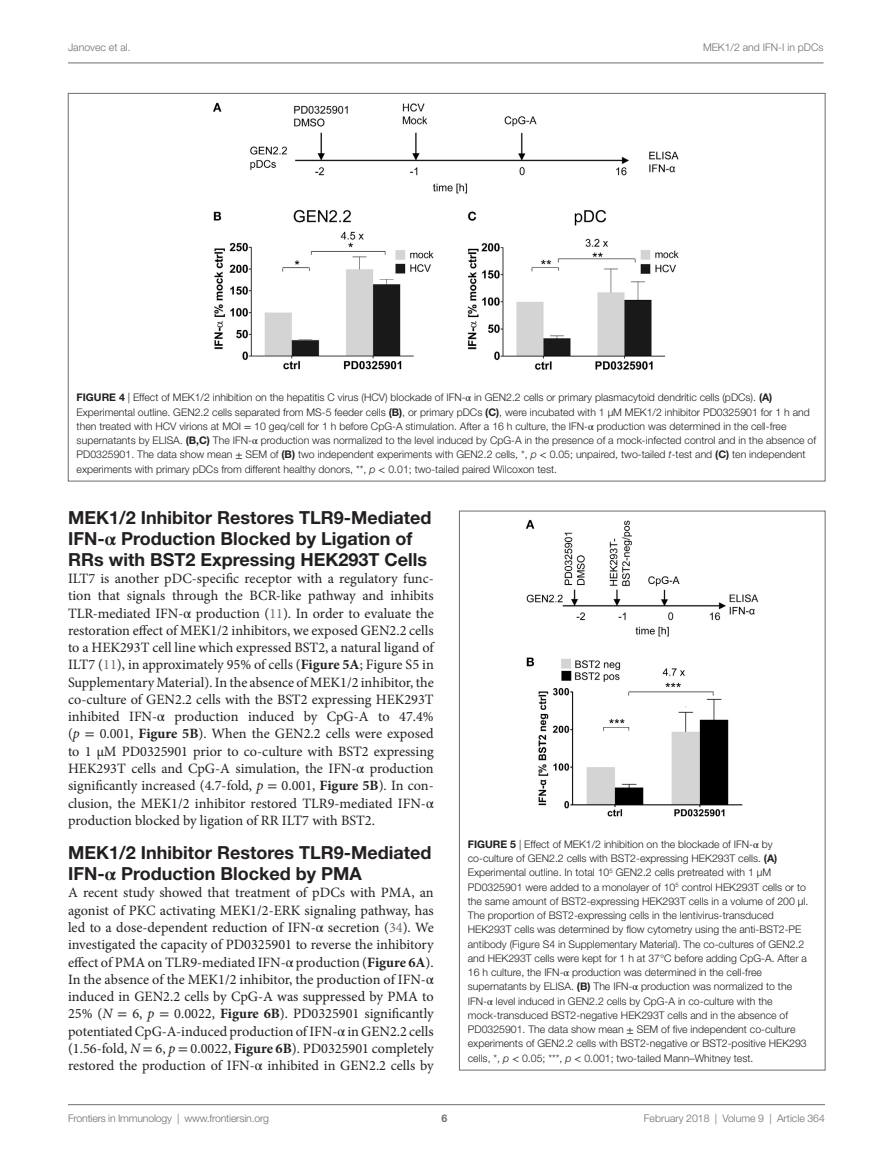
<style>
.page{position:relative;width:893px;height:1170px;background:#fff}
.page>*{position:absolute;margin:0;border:0;box-sizing:border-box;transform-origin:0 0}
.t1{font:700 18px/21px "Helvetica Neue LT Std";color:#231f20}
.t2{font:14.25px/17.2px "Minion Pro";color:#231f20;text-align:justify}
.t3{font:300 10.5px/14.2px "Helvetica Neue LT Std";color:#231f20}
.t4{font:300 10.5px "Helvetica Neue LT Std";color:#6c6d70}
.t5{font:700 10.5px "Helvetica Neue LT Std";color:#6c6d70}
.s1{font-weight:700}
.s2{font-family:"STIX General";font-weight:400}
.s3{font-style:italic}
.s4{font-family:"STIX General"}
.s5{color:#6c6d70}
</style>
<div class="page">
<img style="left:525px;top:519px;width:234px;height:298px">
<img style="left:213px;top:102px;width:466px;height:268px">
<hr style="left:68px;top:63px;width:756px;height:1px;background:#6c6d70">
<hr style="left:68px;top:1104px;width:757px;height:1px;background:#6c6d70">
<p class="t4" style="left:68px;top:41px;width:64px">Janovec et al.</p>
<p class="t4" style="left:703px;top:41px;width:122px">MEK1/2 and IFN-I in pDCs</p>
<p class="t3" style="left:77px;top:390px;width:741px"><span class="s1">FIG URE 4</span> | Effect of MEK1/2 inhibition on the hepatitis C virus (HCV) blockade of IFN-<span class="s2">α</span> in GEN2.2 cells or primary plasmacytoid dendritic cells (pDCs). <span class="s1">(A)<br></span>Experimental outline. GEN2.2 cells separated from MS-5 feeder cells <span class="s1">(B)</span>, or primary pDCs <span class="s1">(C)</span>, were incubated with 1 µM MEK1/2 inhibitor PD0325901 for 1 h and then treated with HCV virions at MOI <span class="s2">=</span> 10 geq/cell for 1 h before CpG-A stimulation. After a 16 h culture, the IFN-<span class="s2">α</span> production was determined in the cell-free supernatants by ELISA. <span class="s1">(B,C)</span> The IFN-<span class="s2">α</span> production was normalized to the level induced by CpG-A in the presence of a mock-infected control and in the absence of PD0325901. The data show mean <span class="s2">±</span> SEM of <span class="s1">(B)</span> two independent experiments with GEN2.2 cells, *, <span class="s3">p</span> <span class="s2">&lt;</span> 0.05; unpaired, two-tailed <span class="s3">t</span>-test and <span class="s1">(C)</span> ten independent experiments with primary pDCs from different healthy donors, **, <span class="s3">p</span> <span class="s2">&lt;</span> 0.01; two-tailed paired Wilcoxon test.</p>
<h1 class="t1" style="left:68px;top:506px;width:365px">MEK1/2 Inhibitor Restores TLR9-Mediated<br>IFN-<span class="s4">α</span> Production Blocked by Ligation of<br>RRs with BST2 Expressing HE K293T Cells</h1>
<p class="t2" style="left:68px;top:570px;width:367px">ILT7 is another pDC-specific receptor with a regulatory func&shy;tion that signals through the BCR-like pathway and inhibits TLR-mediated IFN-<span class="s4">α</span> production (<span class="s5">11</span>). In order to evaluate the restoration effect of MEK1/2 inhibitors, we exposed GEN2.2 cells to a HEK293T cell line which expressed BST2, a natural ligand of ILT7 (<span class="s5">11</span>), in approximately 95% of cells (<span class="s1">Figure 5A</span>; Figure S5 in Supplementary Material). In the absence of MEK1/2 inhibitor, the co-culture of GEN2.2 cells with the BST2 expressing HEK293T inhibited IFN-<span class="s4">α</span> production induced by CpG-A to 47.4% (<span class="s3">p</span> <span class="s4">=</span> 0.001, <span class="s1">Figure 5B</span>). When the GEN2.2 cells were exposed to 1 µM PD0325901 prior to co-culture with BST2 expressing HEK293T cells and CpG-A simulation, the IFN-<span class="s4">α</span> production significantly increased (4.7-fold, <span class="s3">p</span> <span class="s4">=</span> 0.001, <span class="s1">Figure 5B</span>). In con&shy;clusion, the MEK1/2 inhibitor restored TLR9-mediated IFN-<span class="s4">α </span>production blocked by ligation of RR ILT7 with BST2.</p>
<h1 class="t1" style="left:68px;top:841px;width:365px">MEK1/2 Inhibitor Restores TLR9-Mediated<br>IFN-<span class="s4">α</span> Production Blocked by PMA</h1>
<p class="t2" style="left:68px;top:884px;width:367px">A recent study showed that treatment of pDCs with PMA, an agonist of PKC activating MEK1/2-ERK signaling pathway, has led to a dose-dependent reduction of IFN-<span class="s4">α</span> secretion (<span class="s5">34</span>). We investigated the capacity of PD0325901 to reverse the inhibitory effect of PMA on TLR9-mediated IFN-<span class="s4">α</span> production (<span class="s1">Figure 6A</span>).<br>In the absence of the MEK1/2 inhibitor, the production of IFN-<span class="s4">α </span>induced in GEN2.2 cells by CpG-A was suppressed by PMA to 25% (<span class="s3">N</span> <span class="s4">=</span> 6, <span class="s3">p</span> <span class="s4">=</span> 0.0022, <span class="s1">Figure 6B</span>). PD0325901 significantly potentiated CpG-A-induced production of IFN-<span class="s4">α</span> in GEN2.2 cells (1.56-fold, <span class="s3">N</span> <span class="s4">=</span> 6, <span class="s3">p</span> <span class="s4">=</span> 0.0022, <span class="s1">Figure 6B</span>). PD0325901 completely restored the production of IFN-<span class="s4">α</span> inhibited in GEN2.2 cells by</p>
<p class="t3" style="left:468px;top:836px;width:342px"><span class="s1">FIG URE 5</span> | Effect of MEK1/2 inhibition on the blockade of IFN-<span class="s2">α</span> by co-culture of GEN2.2 cells with BST2-expressing HEK293T cells. <span class="s1">(A)<br></span>Experimental outline. In total 10<sup>5</sup> GEN2.2 cells pretreated with 1 µM PD0325901 were added to a monolayer of 10<sup>5</sup> control HEK293T cells or to the same amount of BST2-expressing HEK293T cells in a volume of 200 µl.<br>The proportion of BST2-expressing cells in the lentivirus-transduced HEK293T cells was determined by flow cytometry using the anti-BST2-PE antibody (Figure S4 in Supplementary Material). The co-cultures of GEN2.2 and HEK293T cells were kept for 1 h at 37°C before adding CpG-A. After a 16 h culture, the IFN-<span class="s2">α</span> production was determined in the cell-free supernatants by ELISA. <span class="s1">(B)</span> The IFN-<span class="s2">α</span> production was normalized to the IFN-<span class="s2">α</span> level induced in GEN2.2 cells by CpG-A in co-culture with the mock-transduced BST2-negative HEK293T cells and in the absence of PD0325901. The data show mean <span class="s2">±</span> SEM of five independent co-culture experiments of GEN2.2 cells with BST2-negative or BST2-positive HEK293 cells, *, <span class="s3">p</span> <span class="s2">&lt;</span> 0.05; ***, <span class="s3">p</span> <span class="s2">&lt;</span> 0.001; two-tailed Mann–Whitney test.</p>
<p class="t4" style="left:68px;top:1111px;width:203px">Frontiers in Immunology | www.frontiersin.org</p>
<p class="t4" style="left:644px;top:1111px;width:182px">February 2018 | Volume 9 | Article 364</p>
<p class="t5" style="left:441px;top:1111px;width:7px">6</p>
</div>
